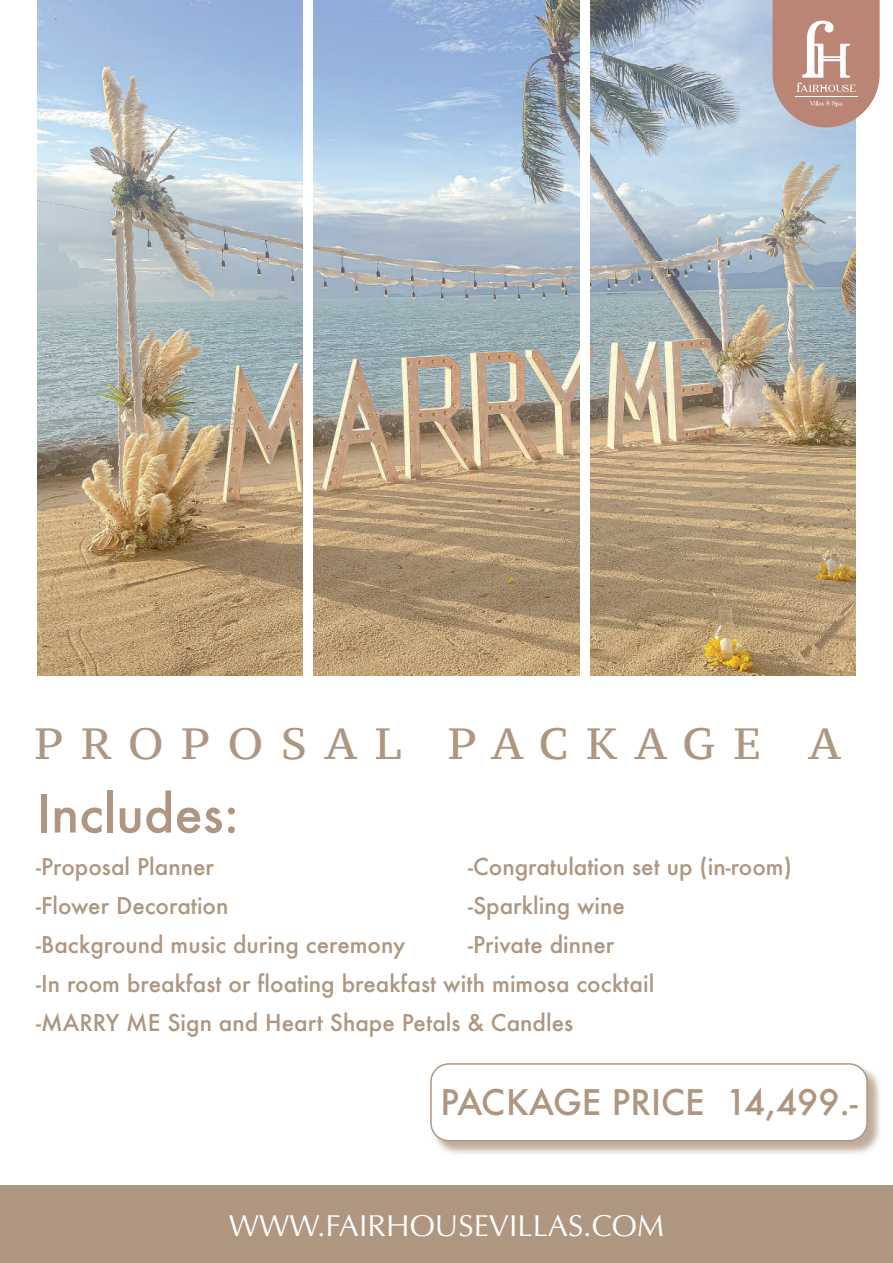
<style>
.page{position:relative;width:893px;height:1263px;background:#fff}
.page>*{position:absolute;margin:0;border:0;box-sizing:border-box;transform-origin:0 0}
.t1{font:500 51px "Futura";color:#ae9681}
.t2{font:43.5px "PT Serif Caption";letter-spacing:.4em;color:#ae9681}
.t3{font:500 34.35px "Futura";color:#ae9681}
.t4{font:30.3px "Optima";color:#fff}
.t5{font:500 22.5px/39px "Futura";color:#ae9681}
</style>
<div class="page">
<img style="left:314px;top:0;width:265px;height:675px">
<img style="left:590px;top:0;width:266px;height:675px">
<img style="left:37px;top:0;width:266px;height:675px">
<img style="left:430px;top:1066px;width:450px;height:88px">
<div style="left:431px;top:1064px;width:436px;height:77px;background:#fff;border-radius:18px"></div>
<div style="left:430px;top:1063px;width:438px;height:78px;border:2px solid #ae9681;border-radius:18px"></div>
<svg style="left:773px;top:0;width:107px;height:127px;background:#c3988b"></svg>
<div style="left:0;top:1185px;width:893px;height:78px;background:#ae9681"></div>
<h2 class="t2" style="left:35px;top:715px;width:808px">PROPOSAL PACKAGE A</h2>
<h1 class="t1" style="left:36px;top:778px;width:205px">Includes:</h1>
<p class="t5" style="left:36px;top:846px;width:179px">-Proposal Planner</p>
<p class="t5" style="left:468px;top:846px;width:325px">-Congratulation set up (in-room)</p>
<p class="t5" style="left:36px;top:885px;width:194px">-Flower Decoration</p>
<p class="t5" style="left:468px;top:885px;width:158px">-Sparkling wine</p>
<p class="t5" style="left:36px;top:924px;width:371px">-Background music during ceremony</p>
<p class="t5" style="left:36px;top:924px;width:620px;text-indent:432px">-Private dinner<br>-In room breakfast or floating breakfast with mimosa cocktail -MARRY ME Sign and Heart Shape Petals &amp; Candles</p>
<h3 class="t3" style="left:440px;top:1079px;width:419px">PACKAGE PRICE 14,499.-</h3>
<h3 class="t4" style="left:229px;top:1208px;width:437px">WWW.FAIRHOUSEVILLAS.COM</h3>
</div>
